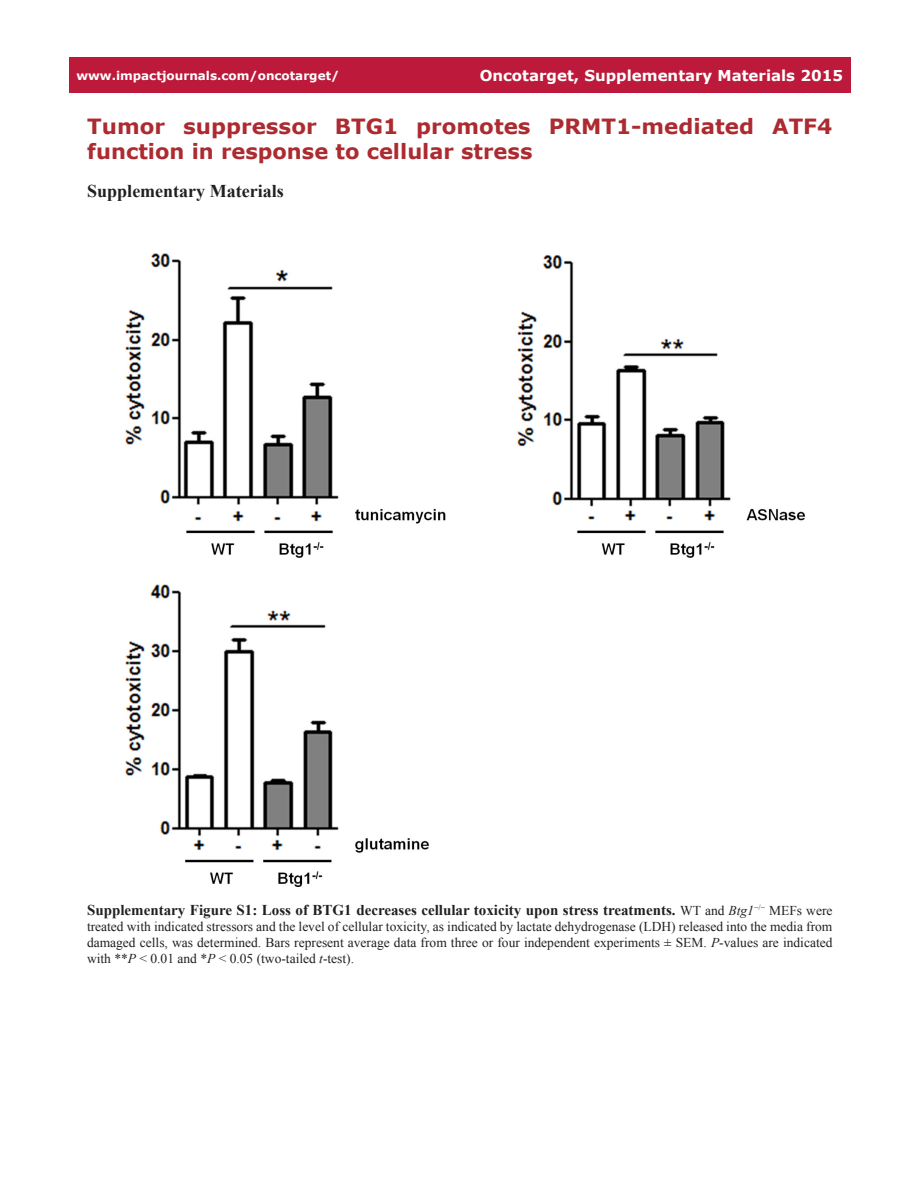
<style>
.page{position:relative;width:918px;height:1188px;background:#fff}
.page>*{position:absolute;margin:0;border:0;box-sizing:border-box;transform-origin:0 0}
.t1{font:700 21px/25.2px "Verdana";color:#ac2b31}
.t2{font:700 18px "Times New Roman";color:#231f20}
.FigureText{font:700 15px "Times New Roman";color:#221f22}
.t3{font:700 15px "Verdana";color:#fff}
.FigureText-2{font:13.5px/16.2px "Times New Roman";color:#221f22;text-align:justify}
.t4{font:700 12px "Verdana";color:#fff}
.s1{font-weight:400;font-size:13.5px}
.s2{font-weight:400;font-style:italic;font-size:13.5px}
.s3{font-style:italic}
</style>
<div class="page">
<div style="left:69px;top:57px;width:781px;height:36px;background:#bd1a3b"></div>
<img style="left:124px;top:253px;width:680px;height:634px">
<p class="t4" style="left:76px;top:67px;width:264px">www.impactjournals.com/oncotarget/</p>
<p class="t3" style="left:480px;top:65px;width:365px">Oncotarget, Supplementary Materials 2015</p>
<p class="t1" style="left:87px;top:114px;width:747px">Tumor suppressor BTG1 promotes PRMT1-mediated ATF4 function in response to cellular stress</p>
<p class="t2" style="left:87px;top:179px;width:198px">Supplementary Materials</p>
<p class="FigureText" style="left:87px;top:899px;width:747px">Supplementary Figure S1: Loss of BTG1 decreases cellular toxicity upon stress treatments. <span class="s1">WT and</span> <span class="s2">Btg1</span><sup>−/−</sup> <span class="s1">MEFs were</span></p>
<p class="FigureText-2" style="left:87px;top:918px;width:747px">treated with indicated stressors and the level of cellular toxicity, as indicated by lactate dehydrogenase (LDH) released into the media from damaged cells, was determined. Bars represent average data from three or four independent experiments ± SEM. <span class="s3">P</span>-values are indicated with **<span class="s3">P</span> &lt; 0.01 and *<span class="s3">P</span> &lt; 0.05 (two-tailed <span class="s3">t</span>-test).</p>
</div>
